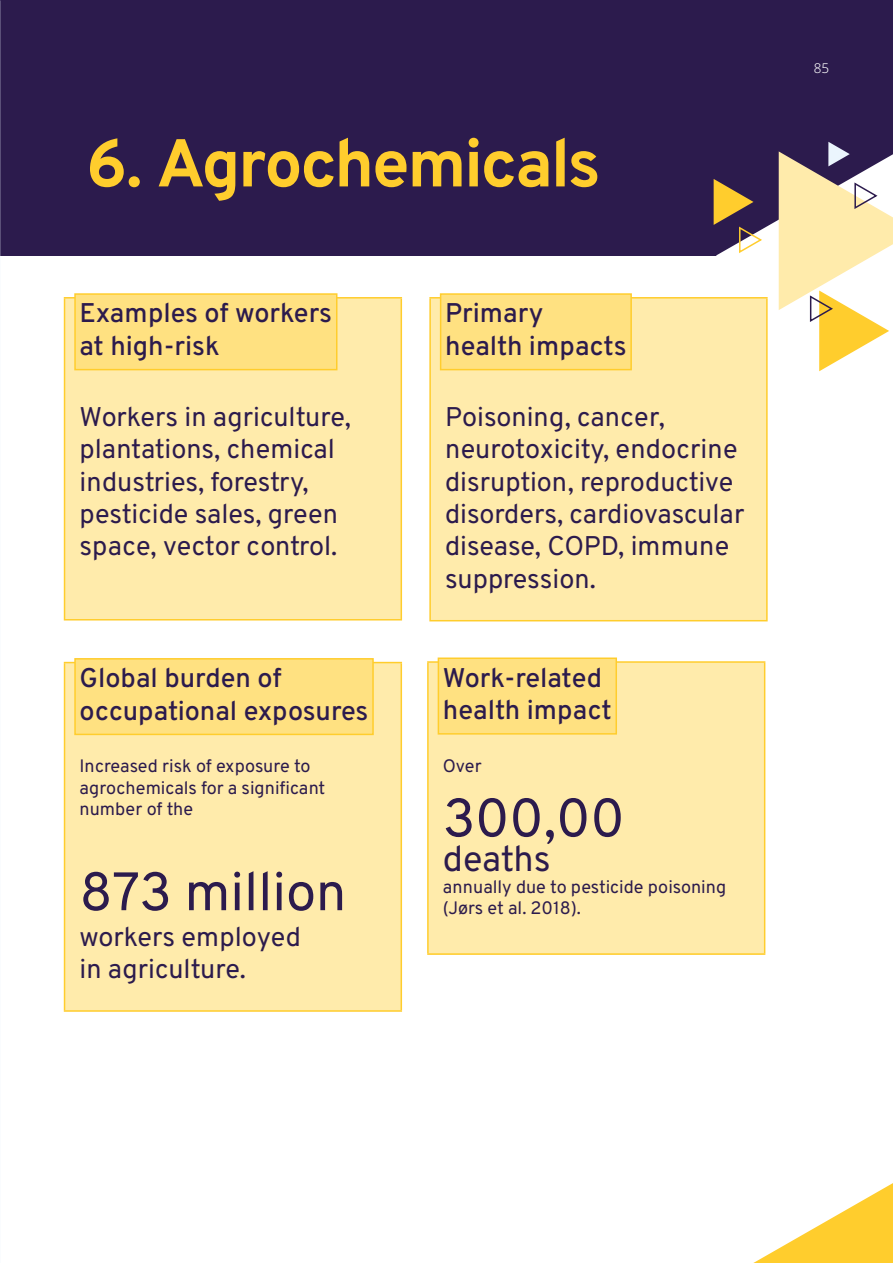
<style>
.page{position:relative;width:893px;height:1263px;background:#fff}
.page>*{position:absolute;margin:0;border:0;box-sizing:border-box;transform-origin:0 0}
.t1{font:700 67.5px "Overpass";letter-spacing:-.035em;color:#ffcd2d}
.t2{font:54px "Overpass";letter-spacing:-.005em;color:#2c1b4d}
.t3{font:36px "Overpass";letter-spacing:-.005em;color:#2c1b4d}
.t4{font:27px/32.4px "Overpass";color:#2c1b4d}
.t5{font:500 27px/32.4px "Overpass";color:#2c1b4d}
.t6{font:18px/21.6px "Overpass";color:#2c1b4d}
.t7{font:300 13.5px "Noto Sans";color:#fff}
</style>
<div class="page">
<div style="left:1px;top:0;width:892px;height:255px;background:#2c1b4d"></div>
<svg style="left:753px;top:1183px;width:140px;height:80px"></svg>
<div style="left:428px;top:662px;width:337px;height:292px;background:#ffebab"></div>
<hr style="left:427px;top:661px;width:338px;height:2px;background:#ffcd2d">
<hr style="left:427px;top:663px;width:2px;height:290px;background:#ffcd2d">
<hr style="left:764px;top:663px;width:1px;height:290px;background:#ffcd2d">
<hr style="left:427px;top:953px;width:338px;height:2px;background:#ffcd2d">
<div style="left:438px;top:657px;width:179px;height:78px;background:#ffe181;border:2px solid #ffcd2d"></div>
<div style="left:65px;top:662px;width:336px;height:349px;background:#ffebab"></div>
<hr style="left:64px;top:662px;width:338px;height:1px;background:#ffcd2d">
<hr style="left:64px;top:663px;width:1px;height:347px;background:#ffcd2d">
<hr style="left:401px;top:663px;width:1px;height:347px;background:#ffcd2d">
<hr style="left:64px;top:1010px;width:338px;height:2px;background:#ffcd2d">
<div style="left:74px;top:658px;width:300px;height:77px;background:#ffe181;border:2px solid #ffcd2d"></div>
<div style="left:65px;top:298px;width:336px;height:322px;background:#ffebab"></div>
<hr style="left:64px;top:297px;width:338px;height:2px;background:#ffcd2d">
<hr style="left:64px;top:299px;width:1px;height:320px;background:#ffcd2d">
<hr style="left:401px;top:299px;width:1px;height:320px;background:#ffcd2d">
<hr style="left:64px;top:619px;width:338px;height:1px;background:#ffcd2d">
<div style="left:74px;top:293px;width:263px;height:77px;background:#ffe181;border:2px solid #ffcd2d"></div>
<div style="left:430px;top:298px;width:337px;height:323px;background:#ffebab"></div>
<hr style="left:429px;top:297px;width:339px;height:2px;background:#ffcd2d">
<hr style="left:429px;top:299px;width:2px;height:321px;background:#ffcd2d">
<hr style="left:766px;top:299px;width:2px;height:321px;background:#ffcd2d">
<hr style="left:429px;top:620px;width:339px;height:1px;background:#ffcd2d">
<div style="left:440px;top:293px;width:192px;height:77px;background:#ffe181;border:2px solid #ffcd2d"></div>
<svg style="left:714px;top:142px;width:179px;height:229px"></svg>
<img style="left:0;top:0;width:1px;height:1263px">
<h1 class="t1" style="left:86px;top:109px;width:516px">6. Agrochemicals</h1>
<p class="t5" style="left:80px;top:296px;width:254px">Examples of workers at high-risk</p>
<p class="t4" style="left:80px;top:399px;width:273px">Workers in agriculture, plantations, chemical industries, forestry, pesticide sales, green space, vector control.</p>
<p class="t5" style="left:80px;top:660px;width:290px">Global burden of occupational exposures</p>
<p class="t6" style="left:80px;top:754px;width:247px">Increased risk of exposure to agrochemicals for a significant number of the</p>
<h2 class="t2" style="left:80px;top:848px;width:268px">873 million</h2>
<p class="t4" style="left:80px;top:919px;width:223px">workers employed in agriculture.</p>
<p class="t5" style="left:445px;top:296px;width:183px">Primary health impacts</p>
<p class="t4" style="left:445px;top:399px;width:301px">Poisoning, cancer, neurotoxicity, endocrine disruption, reproductive disorders, cardiovascular disease, COPD, immune suppression.</p>
<p class="t5" style="left:443px;top:660px;width:170px">Work-related health impact</p>
<p class="t6" style="left:443px;top:754px;width:40px">Over</p>
<h2 class="t2" style="left:443px;top:774px;width:183px">300,00</h2>
<h3 class="t3" style="left:443px;top:829px;width:109px">deaths</h3>
<p class="t6" style="left:443px;top:875px;width:285px">annually due to pesticide poisoning (Jørs et al. 2018).</p>
<p class="t7" style="left:814px;top:59px;width:17px">85</p>
</div>
